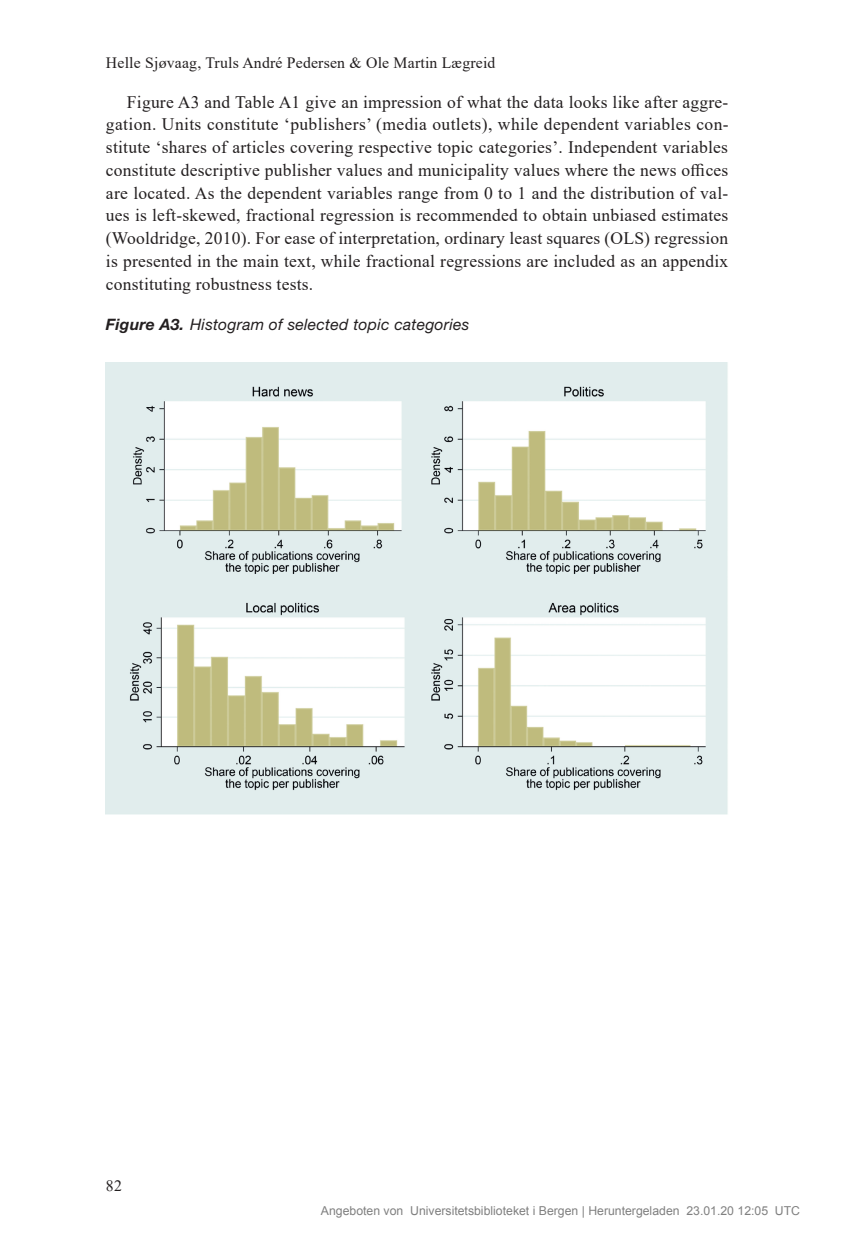
<style>
.page{position:relative;width:844px;height:1241px;background:#fff}
.page>*{position:absolute;margin:0;border:0;box-sizing:border-box;transform-origin:0 0}
.t1{font:17.5px/22.8px "Times New Roman";letter-spacing:.01em;color:#231f20;text-align:justify}
.t2{font:15.75px "Times New Roman";letter-spacing:.01em;color:#231f20}
.t3{font:italic 15.75px "Helvetica Neue LT Pro";letter-spacing:.015em;color:#231f20}
.t4{font:12.25px "Arial";color:#808080}
.s1{font-weight:700}
</style>
<div class="page">
<img style="left:106px;top:362px;width:622px;height:452px">
<p class="t2" style="left:106px;top:52px;width:391px">Helle Sjøvaag, Truls André Pedersen &amp; Ole Martin Lægreid</p>
<p class="t1" style="left:106px;top:90px;width:624px;text-indent:21px">Figure A3 and Table A1 give an impression of what the data looks like after aggre&shy;gation. Units constitute ‘publishers’ (media outlets), while dependent variables con&shy;stitute ‘shares of articles covering respective topic categories’. Independent variables constitute descriptive publisher values and municipality values where the news offices are located. As the dependent variables range from 0 to 1 and the distribution of val&shy;ues is left-skewed, fractional regression is recommended to obtain unbiased estimates (Wooldridge, 2010). For ease of interpretation, ordinary least squares (OLS) regression is presented in the main text, while fractional regressions are included as an appendix constituting robustness tests.</p>
<p class="t3" style="left:106px;top:314px;width:365px"><span class="s1">Figure A3.</span> Histogram of selected topic categories</p>
<p class="t2" style="left:106px;top:1174px;width:18px">82</p>
<p class="t4" style="left:321px;top:1205px;width:480px">Angeboten von Universitetsbiblioteket i Bergen | Heruntergeladen 23.01.20 12:05 UTC</p>
</div>
